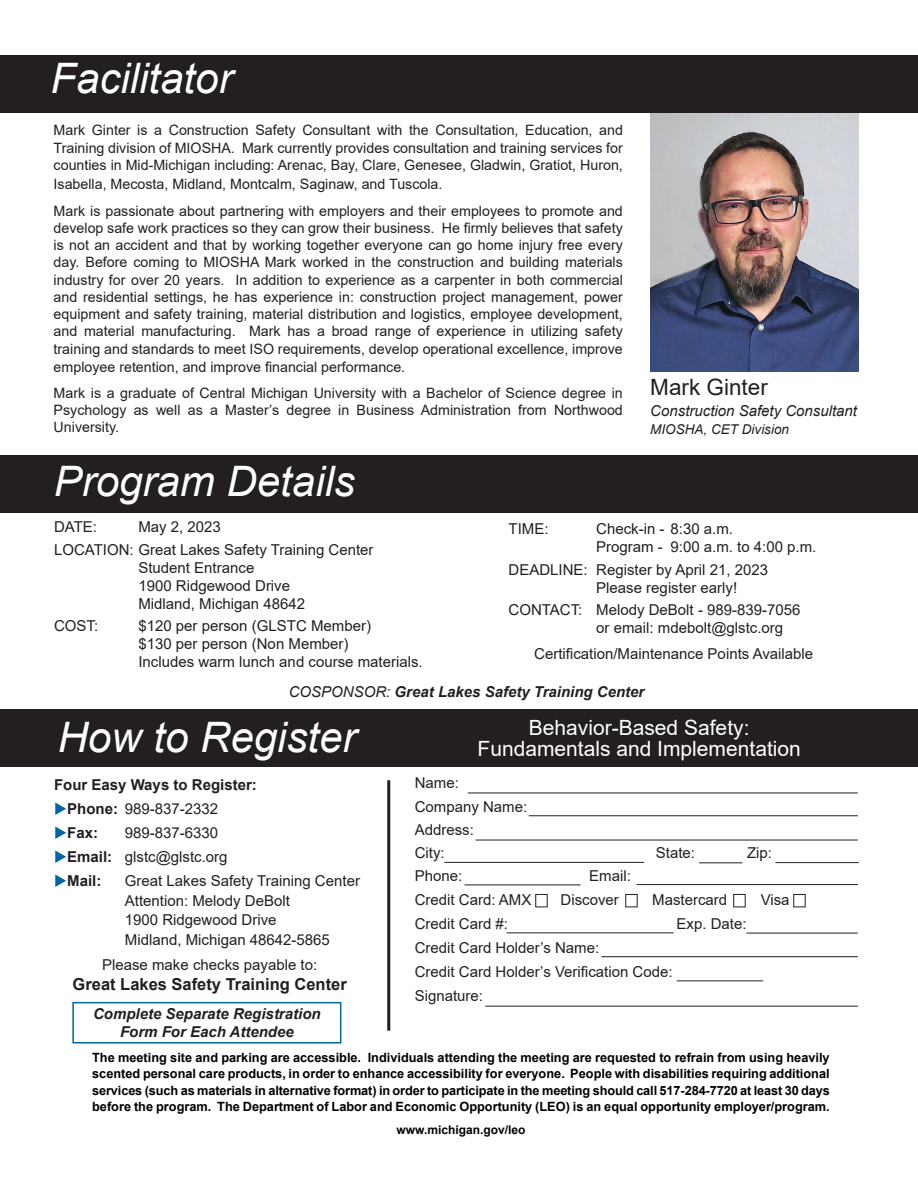
<style>
.page{position:relative;width:918px;height:1188px;background:#fff}
.page>*{position:absolute;margin:0;border:0;box-sizing:border-box;transform-origin:0 0}
.t1{font:italic 42px "Arial";color:#fff}
.t2{font:22.5px "Arial";color:#231f20}
.t3{font:21px/21px "Arial";color:#fff;text-align:center}
.t4{font:700 16.5px "Arial";color:#231f20}
.t5{font:15px/18px "Arial";color:#231f20}
.t6{font:italic 700 15px/18px "Arial";color:#231f20;text-align:center}
.t7{font:700 15px "Arial";color:#231f20}
.t8{font:italic 15px "Arial";color:#231f20}
.t9{font:14.25px/17.4px "Arial";color:#231f20;text-align:justify}
.t10{font:italic 13.5px "Arial";color:#231f20}
.t11{font:700 12.75px/16.5px "Arial";color:#000;text-align:justify}
.t12{font:700 12px "Arial";color:#000}
.s1{font-weight:400}
.s2{color:#0065a4}
.s3{font-weight:700}
</style>
<div class="page">
<img style="left:650px;top:112px;width:209px;height:260px">
<div style="left:1px;top:456px;width:917px;height:57px;background:#231f20"></div>
<div style="left:0;top:709px;width:918px;height:58px;background:#231f20"></div>
<div style="left:0;top:55px;width:918px;height:57px;background:#231f20"></div>
<hr style="left:387px;top:780px;width:3px;height:251px;background:#231f20">
<hr style="left:468px;top:793px;width:390px;height:1px;background:#231f20">
<hr style="left:444px;top:862px;width:200px;height:1px;background:#231f20">
<hr style="left:699px;top:863px;width:43px;height:1px;background:#231f20">
<hr style="left:775px;top:862px;width:84px;height:1px;background:#231f20">
<hr style="left:637px;top:884px;width:221px;height:1px;background:#231f20">
<hr style="left:476px;top:840px;width:382px;height:1px;background:#231f20">
<hr style="left:465px;top:885px;width:116px;height:1px;background:#231f20">
<hr style="left:746px;top:933px;width:112px;height:1px;background:#231f20">
<hr style="left:677px;top:981px;width:86px;height:1px;background:#231f20">
<hr style="left:507px;top:933px;width:167px;height:1px;background:#231f20">
<hr style="left:602px;top:956px;width:256px;height:1px;background:#231f20">
<hr style="left:485px;top:1006px;width:373px;height:1px;background:#231f20">
<hr style="left:529px;top:816px;width:329px;height:1px;background:#231f20">
<div style="left:734px;top:894px;width:11px;height:13px;border:1px solid #231f20"></div>
<div style="left:626px;top:894px;width:11px;height:13px;border:1px solid #231f20"></div>
<div style="left:536px;top:894px;width:11px;height:13px;border:1px solid #231f20"></div>
<div style="left:794px;top:894px;width:11px;height:13px;border:1px solid #231f20"></div>
<div style="left:72px;top:1002px;width:269px;height:42px;border:2px solid #0065a4"></div>
<h1 class="t1" style="left:51px;top:51px;width:184px">Facilitator</h1>
<p class="t9" style="left:54px;top:122px;width:571px">Mark Ginter is a Construction Safety Consultant with the Consultation, Education, and Training division of MIOSHA. Mark currently provides consultation and training services for counties in Mid-Michigan including: Arenac, Bay, Clare, Genesee, Gladwin, Gratiot, Huron,</p>
<p class="t9" style="left:54px;top:171px;width:571px;line-height:26.2px">Isabella, Mecosta, Midland, Montcalm, Saginaw, and Tuscola.<br>Mark is passionate about partnering with employers and their employees to promote and</p>
<p class="t9" style="left:54px;top:219px;width:571px">develop safe work practices so they can grow their business. He firmly believes that safety is not an accident and that by working together everyone can go home injury free every day. Before coming to MIOSHA Mark worked in the construction and building materials industry for over 20 years. In addition to experience as a carpenter in both commercial and residential settings, he has experience in: construction project management, power equipment and safety training, material distribution and logistics, employee development, and material manufacturing. Mark has a broad range of experience in utilizing safety training and standards to meet ISO requirements, develop operational excellence, improve employee retention, and improve financial performance.</p>
<p class="t9" style="left:54px;top:384px;width:571px">Mark is a graduate of Central Michigan University with a Bachelor of Science degree in Psychology as well as a Master’s degree in Business Administration from Northwood University.</p>
<h1 class="t1" style="left:54px;top:454px;width:303px">Program Details</h1>
<h2 class="t2" style="left:650px;top:372px;width:119px">Mark Ginter</h2>
<p class="t8" style="left:650px;top:401px;width:208px">Construction Safety Consultant</p>
<p class="t10" style="left:650px;top:421px;width:140px">MIOSHA, CET Division</p>
<p class="t5" style="left:54px;top:516px;width:321px;line-height:22.5px;text-indent:84px">May 2, 2023<br>LOCATION: Great Lakes Safety Training Center</p>
<p class="t5" style="left:138px;top:558px;width:168px">Student Entrance<br>1900 Ridgewood Drive<br>Midland, Michigan 48642</p>
<p class="t5" style="left:54px;top:617px;width:46px">COST:</p>
<p class="t5" style="left:138px;top:617px;width:286px">$120 per person (GLSTC Member)<br>$130 per person (Non Member)<br>Includes warm lunch and course materials.</p>
<p class="t5" style="left:54px;top:518px;width:45px">DATE:</p>
<p class="t5" style="left:509px;top:520px;width:42px">TIME:</p>
<p class="t5" style="left:596px;top:520px;width:222px">Check-in - 8:30 a.m.<br>Program - 9:00 a.m. to 4:00 p.m.</p>
<p class="t5" style="left:596px;top:560px;width:173px;text-indent:-88px">DEADLINE: Register by April 21, 2023<br>Please register early!</p>
<p class="t5" style="left:596px;top:601px;width:206px;text-indent:-88px">CONTACT: Melody DeBolt - 989-839-7056 or email: mdebolt@glstc.org</p>
<p class="t5" style="left:534px;top:644px;width:281px">Certification/Maintenance Points Available</p>
<p class="t6" style="left:289px;top:683px;width:357px"><span class="s1">COSPONSOR:</span> Great Lakes Safety Training Center</p>
<h1 class="t1" style="left:58px;top:710px;width:300px">How to Register</h1>
<p class="t7" style="left:54px;top:774px;width:204px">Four Easy Ways to Register:</p>
<p class="t5" style="left:54px;top:800px;width:166px"><span class="s2">◆</span><span class="s3">Phone:</span> 989-837-2332</p>
<p class="t7" style="left:54px;top:822px;width:46px"><span class="s2">◆</span>Fax:</p>
<p class="t5" style="left:125px;top:824px;width:95px">989-837-6330</p>
<p class="t5" style="left:54px;top:848px;width:175px"><span class="s2">◆</span><span class="s3">Email:</span> glstc@glstc.org</p>
<p class="t7" style="left:54px;top:870px;width:49px"><span class="s2">◆</span>Mail:</p>
<p class="t5" style="left:125px;top:871px;width:237px;line-height:19.5px">Great Lakes Safety Training Center<br>Attention: Melody DeBolt<br>1900 Ridgewood Drive<br>Midland, Michigan 48642-5865</p>
<p class="t5" style="left:102px;top:956px;width:217px">Please make checks payable to:</p>
<p class="t4" style="left:73px;top:973px;width:276px">Great Lakes Safety Training Center</p>
<p class="t6" style="left:93px;top:1005px;width:229px">Complete Separate Registration<br>Form For Each Attendee</p>
<h3 class="t3" style="left:478px;top:717px;width:325px">Behavior-Based Safety:<br>Fundamentals and Implementation</h3>
<p class="t5" style="left:415px;top:771px;width:114px;line-height:23.2px">Name:<br>Company Name:<br>Address:<br>City:</p>
<p class="t5" style="left:656px;top:844px;width:41px">State:</p>
<p class="t5" style="left:747px;top:844px;width:27px">Zip:</p>
<p class="t5" style="left:415px;top:867px;width:49px">Phone:</p>
<p class="t5" style="left:589px;top:867px;width:43px">Email:</p>
<p class="t5" style="left:415px;top:891px;width:118px">Credit Card: AMX</p>
<p class="t5" style="left:561px;top:891px;width:60px">Discover</p>
<p class="t5" style="left:652px;top:891px;width:77px">Mastercard</p>
<p class="t5" style="left:761px;top:891px;width:30px">Visa</p>
<p class="t5" style="left:415px;top:915px;width:95px">Credit Card #:</p>
<p class="t5" style="left:677px;top:915px;width:72px">Exp. Date:</p>
<p class="t5" style="left:415px;top:936px;width:259px;line-height:24px">Credit Card Holder’s Name:<br>Credit Card Holder’s Verification Code:<br>Signature:</p>
<p class="t11" style="left:92px;top:1049px;width:739px">The meeting site and parking are accessible. Individuals attending the meeting are requested to refrain from using heavily scented personal care products, in order to enhance accessibility for everyone. People with disabilities requiring additional services (such as materials in alternative format) in order to participate in the meeting should call 517-284-7720 at least 30 days before the program. The Department of Labor and Economic Opportunity (LEO) is an equal opportunity employer/program.</p>
<p class="t12" style="left:397px;top:1121px;width:130px">www.michigan.gov/leo</p>
</div>
